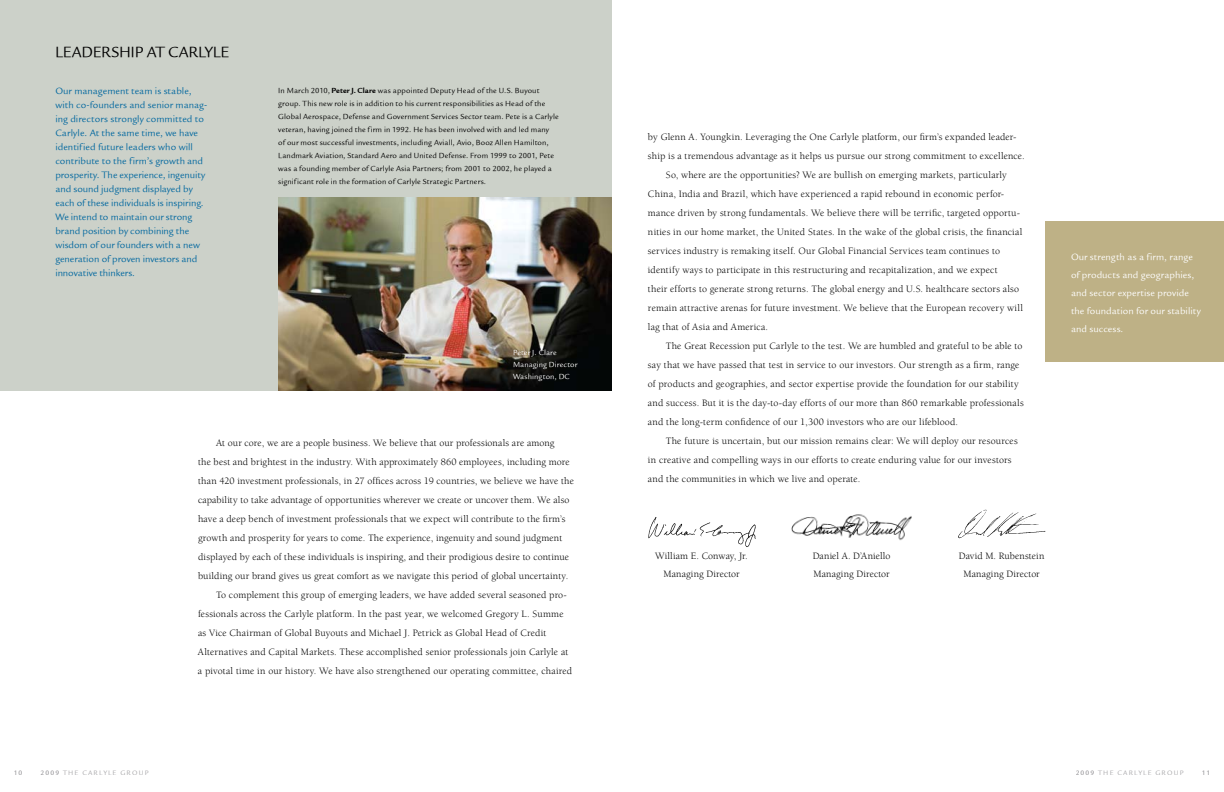
<style>
.page{position:relative;width:1224px;height:792px;background:#fff}
.page>*{position:absolute;margin:0;border:0;box-sizing:border-box;transform-origin:0 0}
.t1{font:16px "Legacy Sans ITCTT Book";color:#000}
.t2{font:10px/18px "Berkeley";letter-spacing:.015em;color:#000;text-align:center}
.t3{font:10px/14px "Legacy Sans ITCTT Book";color:#00679f}
.t4{font:10px/18px "Legacy Sans ITCTT Book";letter-spacing:.005em;color:#fff}
.t5{font:8px/13px "Legacy Sans ITCTT Book";letter-spacing:.01em;color:#000}
.t6{font:8px/12px "Legacy Sans ITCTT Book";letter-spacing:.01em;color:#fff}
.t7{font:7px "Legacy Sans ITCTT Book";letter-spacing:.17em;color:#a6a5a8}
.t8{font:7px "Legacy Sans ITCTT Book";color:#807f83}
.s1{font-family:"Legacy Sans ITCTT Bold"}
.s2{color:#807f83}
</style>
<div class="page">
<div style="left:0;top:0;width:612px;height:390px;background:#ccd1c9"></div>
<img style="left:279px;top:197px;width:333px;height:193px">
<img style="left:791px;top:514px;width:121px;height:27px">
<img style="left:648px;top:517px;width:108px;height:30px">
<img style="left:958px;top:509px;width:88px;height:30px">
<div style="left:1045px;top:222px;width:179px;height:140px;background:#beb186"></div>
<h1 class="t1" style="left:55px;top:43px;width:175px">Leadershi p at carlyle</h1>
<p class="t3" style="left:55px;top:84px;width:153px">Our management team is stable, with co-founders and senior manag&shy;ing directors strongly committed to Carlyle. At the same time, we have identified future leaders who will contribute to the firm’s growth and prosperity. The experience, ingenuity and sound judgment displayed by each of these individuals is inspiring.<br>We intend to maintain our strong brand position by combining the wisdom of our founders with a new generation of proven investors and innovative thinkers.</p>
<p class="t5" style="left:278px;top:84px;width:282px">In March 2010, <span class="s1">Peter J. Clare</span> was appointed Deputy H ead of the U.S. Buyout group. This new role is in addition to his current responsibilities as H ead of the Global Aerospace, Defense and Government Services Sector team. Pete is a Carlyle veteran, having joined the firm in 1992. H e has been involved with and led many<br>of our most successful investments, including Aviall, Avio, Booz Allen H amilton, Landmark Aviation, Standard Aero and U nited Defense. From 1999 to 2001, Pete was a founding member of Carlyle Asia Partners; from 2001 to 2002, he played a significant role in the formation of Carlyle Strategic Partners.</p>
<p class="t6" style="left:513px;top:346px;width:66px">Peter J. Clare<br>Managing Director<br>Washington, DC</p>
<p class="t2" style="left:216px;top:434px;width:340px">At our core, we are a people business. We believe that our professionals are among</p>
<p class="t2" style="left:198px;top:453px;width:373px">the best and brightest in the industry. With approximately 860 employees, including more</p>
<p class="t2" style="left:198px;top:472px;width:377px">than 420 investment professionals, in 27 offices across 19 countries, we believe we have the</p>
<p class="t2" style="left:198px;top:491px;width:373px">capability to take advantage of opportunities wherever we create or uncover them. We also</p>
<p class="t2" style="left:198px;top:510px;width:369px">have a deep bench of investment professionals that we expect will contribute to the firm’s</p>
<p class="t2" style="left:198px;top:529px;width:366px">growth and prosperity for years to come. The experience, ingenuity and sound judgment</p>
<p class="t2" style="left:198px;top:548px;width:373px">displayed by each of these individuals is inspiring, and their prodigious desire to continue</p>
<p class="t2" style="left:198px;top:567px;width:372px">building our brand gives us great comfort as we navigate this period of global uncertainty.</p>
<p class="t2" style="left:216px;top:586px;width:352px">To complement this group of emerging leaders, we have added several seasoned pro-</p>
<p class="t2" style="left:198px;top:605px;width:367px">fessionals across the Carlyle platform. In the past year, we welcomed Gregory L. Summe</p>
<p class="t2" style="left:198px;top:624px;width:350px">as Vice Chairman of Global Buyouts and Michael J. Petrick as Global Head of Credit</p>
<p class="t2" style="left:198px;top:643px;width:372px">Alternatives and Capital Markets. These accomplished senior professionals join Carlyle at</p>
<p class="t2" style="left:198px;top:662px;width:376px">a pivotal time in our history. We have also strengthened our operating committee, chaired</p>
<p class="t2" style="left:648px;top:128px;width:370px">by Glenn A. Youngkin. Leveraging the One Carlyle platform, our firm’s expanded leader-</p>
<p class="t2" style="left:648px;top:147px;width:378px">ship is a tremendous advantage as it helps us pursue our strong commitment to excellence.</p>
<p class="t2" style="left:666px;top:166px;width:342px">So, where are the opportunities? We are bullish on emerging markets, particularly</p>
<p class="t2" style="left:648px;top:185px;width:358px">China, India and Brazil, which have experienced a rapid rebound in economic perfor-</p>
<p class="t2" style="left:648px;top:204px;width:374px">mance driven by strong fundamentals. We believe there will be terrific, targeted opportu-</p>
<p class="t2" style="left:648px;top:223px;width:376px">nities in our home market, the United States. In the wake of the global crisis, the financial</p>
<p class="t2" style="left:648px;top:242px;width:354px">services industry is remaking itself. Our Global Financial Services team continues to</p>
<p class="t2" style="left:648px;top:261px;width:351px">identify ways to participate in this restructuring and recapitalization, and we expect</p>
<p class="t2" style="left:648px;top:280px;width:373px">their efforts to generate strong returns. The global energy and U.S. healthcare sectors also</p>
<p class="t2" style="left:648px;top:299px;width:376px">remain attractive arenas for future investment. We believe that the European recovery will</p>
<p class="t2" style="left:648px;top:318px;width:122px">lag that of Asia and America.</p>
<p class="t2" style="left:666px;top:337px;width:358px">The Great Recession put Carlyle to the test. We are humbled and grateful to be able to</p>
<p class="t2" style="left:648px;top:356px;width:373px">say that we have passed that test in service to our investors. Our strength as a firm, range</p>
<p class="t2" style="left:648px;top:375px;width:372px">of products and geographies, and sector expertise provide the foundation for our stability</p>
<p class="t2" style="left:648px;top:394px;width:377px">and success. But it is the day-to-day efforts of our more than 860 remarkable professionals</p>
<p class="t2" style="left:648px;top:413px;width:312px">and the long-term confidence of our 1,300 investors who are our lifeblood.</p>
<p class="t2" style="left:666px;top:432px;width:353px">The future is uncertain, but our mission remains clear: We will deploy our resources</p>
<p class="t2" style="left:648px;top:451px;width:365px">in creative and compelling ways in our efforts to create enduring value for our investors</p>
<p class="t2" style="left:648px;top:470px;width:214px">and the communities in which we live and operate.</p>
<p class="t2" style="left:655px;top:547px;width:94px">William E. Conway, Jr.<br>Managing Director</p>
<p class="t2" style="left:813px;top:547px;width:79px;text-align:left">Daniel A. D’Aniello<br>Managing Director</p>
<p class="t2" style="left:959px;top:547px;width:87px">David M. Rubenstein<br>Managing Director</p>
<p class="t4" style="left:1071px;top:248px;width:131px">Our strength as a firm, range of products and geographies, and sector expertise provide the foundation for our stability and success.</p>
<p class="t8" style="left:14px;top:769px;width:10px">10</p>
<p class="t7" style="left:40px;top:769px;width:109px"><span class="s2">2009</span> The Carlyle Group</p>
<p class="t7" style="left:1076px;top:769px;width:109px"><span class="s2">2009</span> The Carlyle Group</p>
<p class="t8" style="left:1202px;top:769px;width:10px">11</p>
</div>
